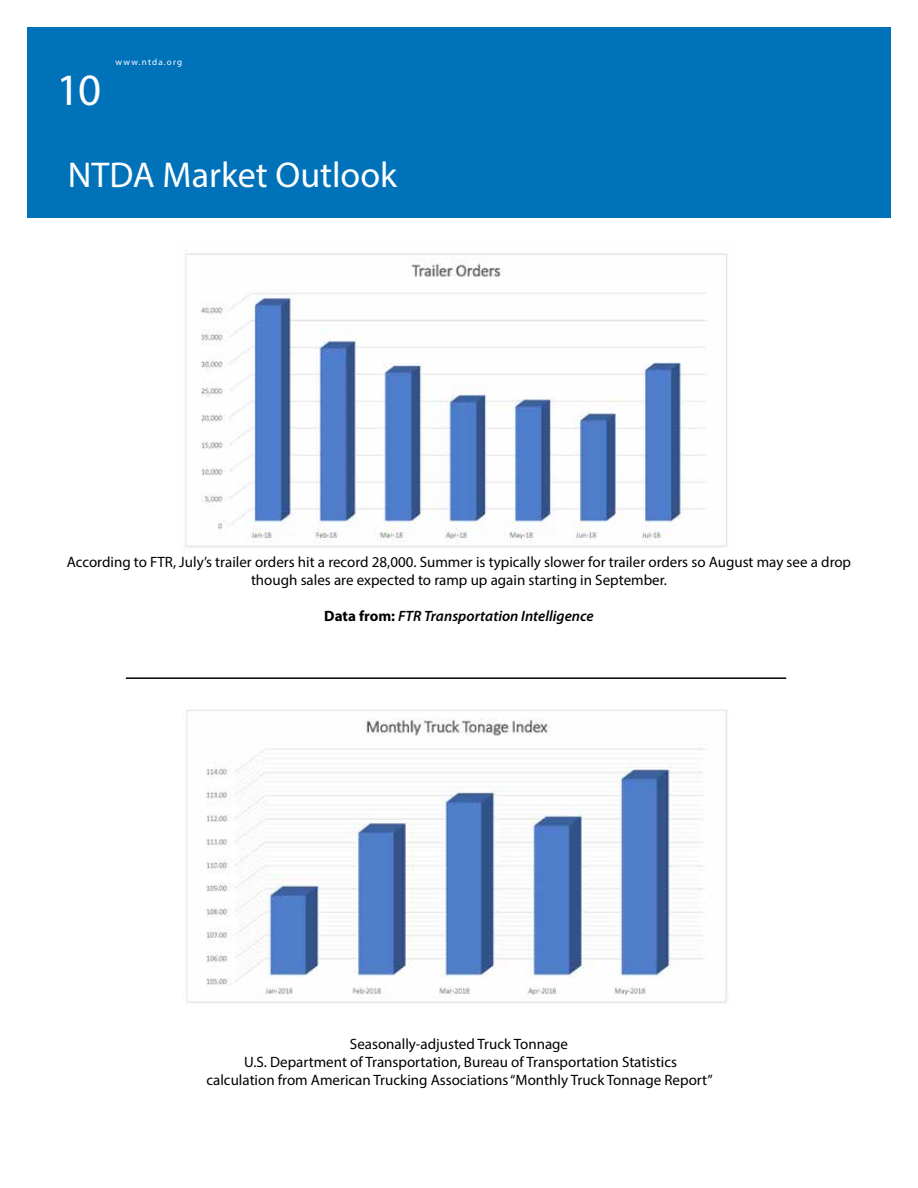
<style>
.page{position:relative;width:918px;height:1188px;background:#fff}
.page>*{position:absolute;margin:0;border:0;box-sizing:border-box;transform-origin:0 0}
.t1{font:45px "Myriad Pro";color:#fff}
.t2{font:36px "Myriad Pro";color:#fff}
.t3{font:15px/18px "Myriad Pro";color:#000;text-align:center}
.t4{font:italic 600 15px "Myriad Pro";color:#000}
.t5{font:9px "Myriad Pro";letter-spacing:.13em;color:#fff}
.s1{font-weight:700;font-style:normal}
</style>
<div class="page">
<div style="left:27px;top:27px;width:864px;height:191px;background:#0072ba"></div>
<img style="left:186px;top:709px;width:542px;height:295px">
<img style="left:184px;top:253px;width:544px;height:295px">
<hr style="left:126px;top:677px;width:660px;height:2px;background:#000">
<h1 class="t1" style="left:56px;top:62px;width:47px">10</h1>
<p class="t5" style="left:116px;top:57px;width:68px">www.ntda.org</p>
<h2 class="t2" style="left:68px;top:153px;width:331px">NTDA Market Outlook</h2>
<p class="t3" style="left:67px;top:552px;width:786px">According to FTR, July’s trailer orders hit a record 28,000. Summer is typically slower for trailer orders so August may see a drop though sales are expected to ramp up again starting in September.</p>
<p class="t4" style="left:324px;top:606px;width:271px"><span class="s1">Data from:</span> FTR Transportation Intelligence</p>
<p class="t3" style="left:206px;top:1035px;width:508px">Seasonally-adjusted Truck Tonnage<br>U.S. Department of Transportation, Bureau of Transportation Statistics<br>calculation from American Trucking Associations “Monthly Truck Tonnage Report”</p>
</div>
